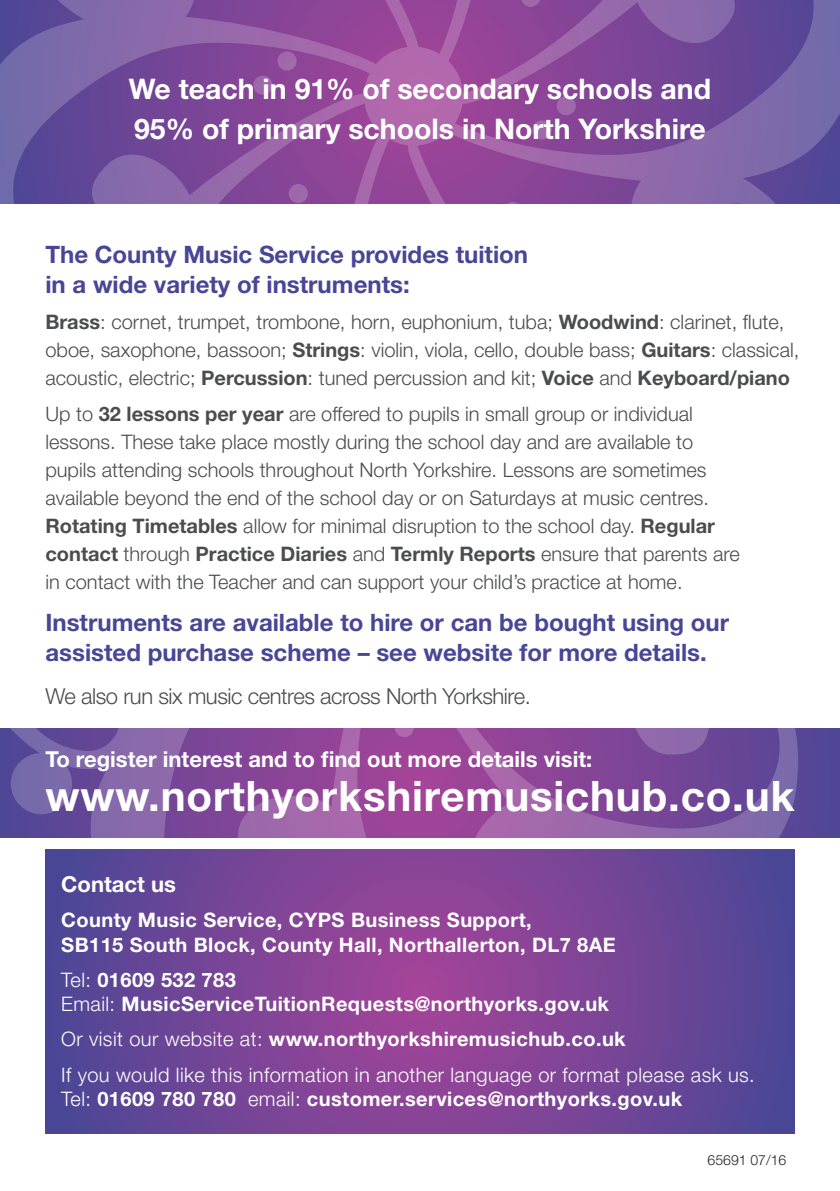
<style>
.page{position:relative;width:840px;height:1191px;background:#fff}
.page>*{position:absolute;margin:0;border:0;box-sizing:border-box;transform-origin:0 0}
.Body_copy{font:700 42px "Helvetica Neue LT Std";letter-spacing:.02em;color:#fff}
.t1{font:700 28.4px "Helvetica Neue LT Std";color:#fff}
.Body_copy-2{font:700 24px/30px "Helvetica Neue LT Std";color:#484695}
.Body_copy-3{font:700 22px "Helvetica Neue LT Std";color:#fff}
.Body_copy-4{font:300 22px "Helvetica Neue LT Std";letter-spacing:-.02em;color:#4b4c4d}
.Body_copy-5{font:300 20px/28px "Helvetica Neue LT Std";color:#4b4c4d}
.t2{font:700 20px/24px "Helvetica Neue LT Std";letter-spacing:.02em;color:#fff}
.t3{font:300 20px/24px "Helvetica Neue LT Std";letter-spacing:.02em;color:#fff}
.Body_copy-6{font:300 14px "Helvetica Neue LT Std";color:#231f20}
.s1{font-weight:700}
.s2{font-weight:300}
</style>
<div class="page">
<svg style="left:45px;top:849px;width:749px;height:284px;background:#744596"></svg>
<svg style="left:0;top:0;width:839px;height:204px;background:#83529e"></svg>
<svg style="left:503px;top:202px;width:19px;height:2px"></svg>
<div style="left:288px;top:184px;width:20px;height:19px;background:#9e68ab;border-radius:50%"></div>
<svg style="left:252px;top:50px;width:45px;height:46px;background:#8f4e9c"></svg>
<svg style="left:521px;top:0;width:19px;height:7px"></svg>
<svg style="left:0;top:729px;width:839px;height:109px;background:#83519d"></svg>
<svg style="left:393px;top:729px;width:21px;height:9px"></svg>
<p class="t1" style="left:129px;top:72px;width:583px">We teach in 91% of secondary schools and</p>
<p class="t1" style="left:134px;top:111px;width:573px">95% of primary schools in North Yorkshire</p>
<p class="Body_copy-2" style="left:45px;top:239px;width:484px">The County Music Service provides tuition in a wide variety of instruments:</p>
<p class="Body_copy-5" style="left:45px;top:308px;width:755px"><span class="s1">Brass</span>: cornet, trumpet, trombone, horn, euphonium, tuba; <span class="s1">Woodwind</span>: clarinet, flute, oboe, saxophone, bassoon; <span class="s1">Strings</span>: violin, viola, cello, double bass; <span class="s1">Guitars</span>: classical, acoustic, electric; <span class="s1">Percussion</span>: tuned percussion and kit; <span class="s1">Voice</span> and <span class="s1">Keyboard/piano</span></p>
<p class="Body_copy-5" style="left:45px;top:400px;width:695px">Up to <span class="s1">32 lessons per year</span> are offered to pupils in small group or individual lessons. These take place mostly during the school day and are available to pupils attending schools throughout North Yorkshire. Lessons are sometimes available beyond the end of the school day or on Saturdays at music centres.<br><span class="s1">Rotating Timetables</span> allow for minimal disruption to the school day. <span class="s1">Regular contact</span> through <span class="s1">Practice Diaries</span> and <span class="s1">Termly Reports</span> ensure that parents are in contact with the Teacher and can support your child’s practice at home.</p>
<p class="Body_copy-2" style="left:45px;top:606px;width:685px">Instruments are available to hire or can be bought using our assisted purchase scheme – see website for more details.</p>
<p class="Body_copy-4" style="left:45px;top:683px;width:486px">We also run six music centres across North Yorkshire.</p>
<p class="Body_copy-3" style="left:45px;top:745px;width:548px">To register interest and to find out more details visit:</p>
<p class="Body_copy" style="left:45px;top:770px;width:750px">www.northyorkshiremusichub.co.uk</p>
<p class="Body_copy-3" style="left:61px;top:870px;width:116px">Contact us</p>
<p class="t2" style="left:61px;top:908px;width:555px">County Music Service, CYPS Business Support,<br>SB115 South Block, County Hall, Northallerton, DL7 8AE</p>
<p class="t2" style="left:61px;top:967px;width:549px"><span class="s2">Tel:</span> 01609 532 783<br><span class="s2">Email:</span> MusicServiceTuitionRequests@northyorks.gov.uk</p>
<p class="t2" style="left:61px;top:1026px;width:565px"><span class="s2">Or visit our website at:</span> www.northyorkshiremusichub.co.uk</p>
<p class="t3" style="left:61px;top:1062px;width:694px">If you would like this information in another language or format please ask us.<br>Tel: <span class="s1">01609 780 780</span> email: <span class="s1">customer.services@northyorks.gov.uk</span></p>
<p class="Body_copy-6" style="left:707px;top:1151px;width:80px">65691 07/16</p>
</div>
